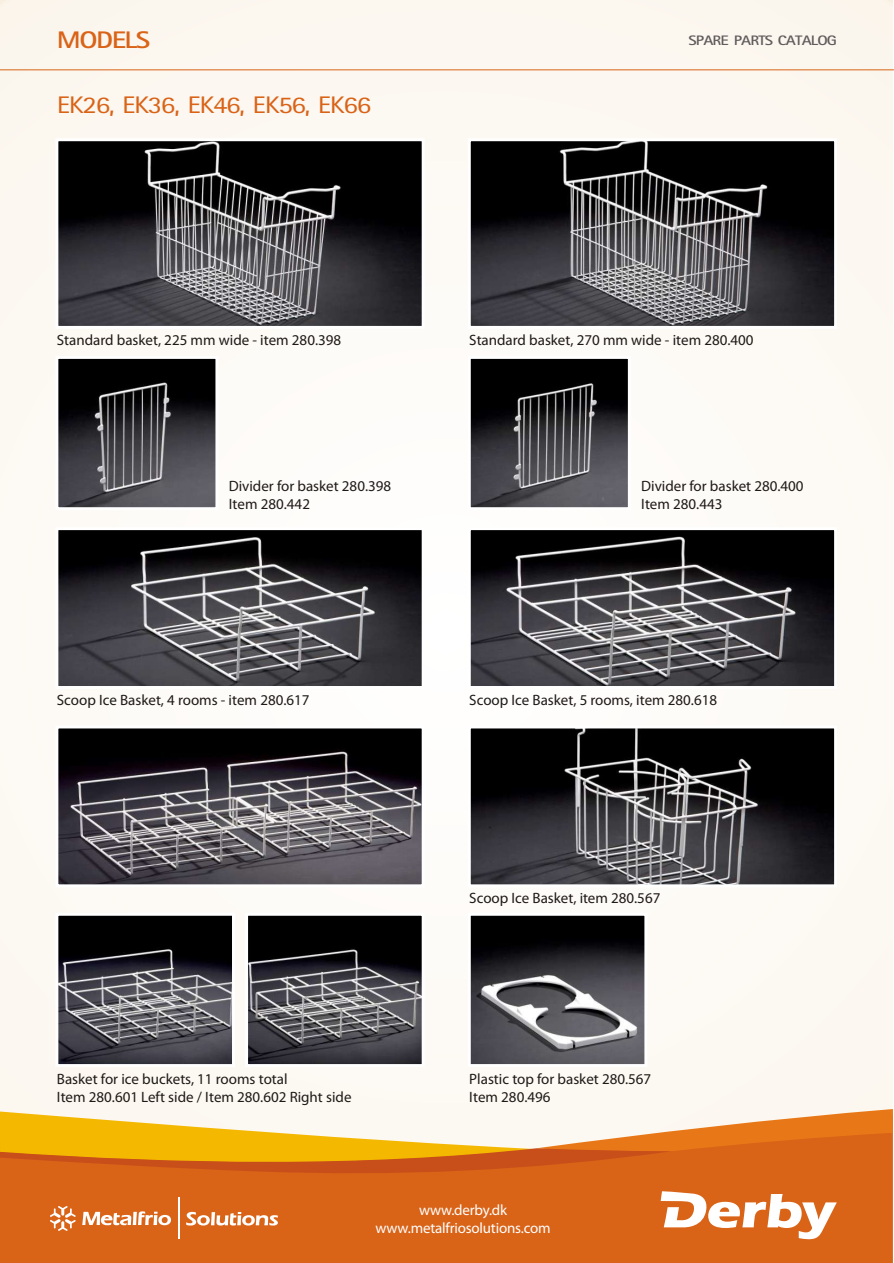
<style>
.page{position:relative;width:894px;height:1263px;background:#fff}
.page>*{position:absolute;margin:0;border:0;box-sizing:border-box;transform-origin:0 0}
.t1{font:24px "AT Rotis Sans Serif";letter-spacing:-.045em;color:#d96317;scale:1.2 1}
.t2{font:700 24px "AT Rotis Sans Serif";letter-spacing:-.05em;color:#d96317;scale:1.2 1}
.t3{font:15px/18px "Myriad Pro";color:#1f1a17}
.t4{font:15px/18px "Myriad Pro";letter-spacing:-.015em;color:#fff;text-align:center}
.t5{font:700 13.8px "AT Rotis Sans Serif";letter-spacing:-.05em;color:#615c5c;scale:1.2 1}
</style>
<div class="page">
<div style="left:0;top:0;width:893px;height:1263px;background:#fdf9f4"></div>
<hr style="left:0;top:70px;width:894px;height:1px;background:#d96317">
<img style="left:59px;top:142px;width:362px;height:183px">
<div style="left:55px;top:138px;width:370px;height:191px;border:3px solid #fff"></div>
<img style="left:59px;top:360px;width:155px;height:146px">
<div style="left:55px;top:356px;width:163px;height:154px;border:3px solid #fff"></div>
<img style="left:59px;top:531px;width:362px;height:154px">
<div style="left:55px;top:527px;width:370px;height:162px;border:3px solid #fff"></div>
<img style="left:59px;top:729px;width:362px;height:154px">
<div style="left:55px;top:725px;width:370px;height:162px;border:3px solid #fff"></div>
<img style="left:249px;top:917px;width:172px;height:146px">
<div style="left:245px;top:913px;width:180px;height:154px;border:3px solid #fff"></div>
<img style="left:59px;top:917px;width:172px;height:146px">
<div style="left:55px;top:913px;width:180px;height:154px;border:3px solid #fff"></div>
<img style="left:472px;top:360px;width:155px;height:146px">
<div style="left:468px;top:356px;width:163px;height:154px;border:3px solid #fff"></div>
<img style="left:472px;top:531px;width:361px;height:154px">
<div style="left:468px;top:527px;width:369px;height:162px;border:3px solid #fff"></div>
<img style="left:472px;top:729px;width:361px;height:154px">
<div style="left:468px;top:725px;width:369px;height:162px;border:3px solid #fff"></div>
<img style="left:472px;top:917px;width:171px;height:146px">
<div style="left:468px;top:913px;width:179px;height:154px;border:3px solid #fff"></div>
<img style="left:472px;top:142px;width:361px;height:183px">
<div style="left:468px;top:138px;width:369px;height:191px;border:3px solid #fff"></div>
<div style="left:0;top:1177px;width:893px;height:86px;background:#d96317"></div>
<svg style="left:0;top:1109px;width:893px;height:68px"></svg>
<hr style="left:178px;top:1198px;width:1px;height:41px;background:#fff">
<svg style="left:186px;top:1212px;width:92px;height:14px"></svg>
<svg style="left:82px;top:1211px;width:89px;height:14px"></svg>
<svg style="left:50px;top:1206px;width:26px;height:25px"></svg>
<svg style="left:661px;top:1191px;width:176px;height:48px"></svg>
<h1 class="t2" style="left:57px;top:31px;width:79px">MODELS</h1>
<h1 class="t1" style="left:57px;top:95px;width:263px">EK26, EK36, EK46, EK56, EK66</h1>
<p class="t5" style="left:689px;top:35px;width:125px">SPARE PARTS CATALOG</p>
<p class="t3" style="left:57px;top:332px;width:286px">Standard basket, 225 mm wide - item 280.398</p>
<p class="t3" style="left:469px;top:332px;width:286px">Standard basket, 270 mm wide - item 280.400</p>
<p class="t3" style="left:229px;top:478px;width:164px">Divider for basket 280.398<br>Item 280.442</p>
<p class="t3" style="left:641px;top:478px;width:164px">Divider for basket 280.400<br>Item 280.443</p>
<p class="t3" style="left:57px;top:692px;width:254px">Scoop Ice Basket, 4 rooms - item 280.617</p>
<p class="t3" style="left:469px;top:692px;width:249px">Scoop Ice Basket, 5 rooms, item 280.618</p>
<p class="t3" style="left:469px;top:890px;width:193px">Scoop Ice Basket, item 280.567</p>
<p class="t3" style="left:57px;top:1071px;width:296px">Basket for ice buckets, 11 rooms total<br>Item 280.601 Left side / Item 280.602 Right side</p>
<p class="t3" style="left:469px;top:1071px;width:184px">Plastic top for basket 280.567<br>Item 280.496</p>
<p class="t4" style="left:376px;top:1202px;width:177px">www.derby.dk www.metalfriosolutions.com</p>
</div>
